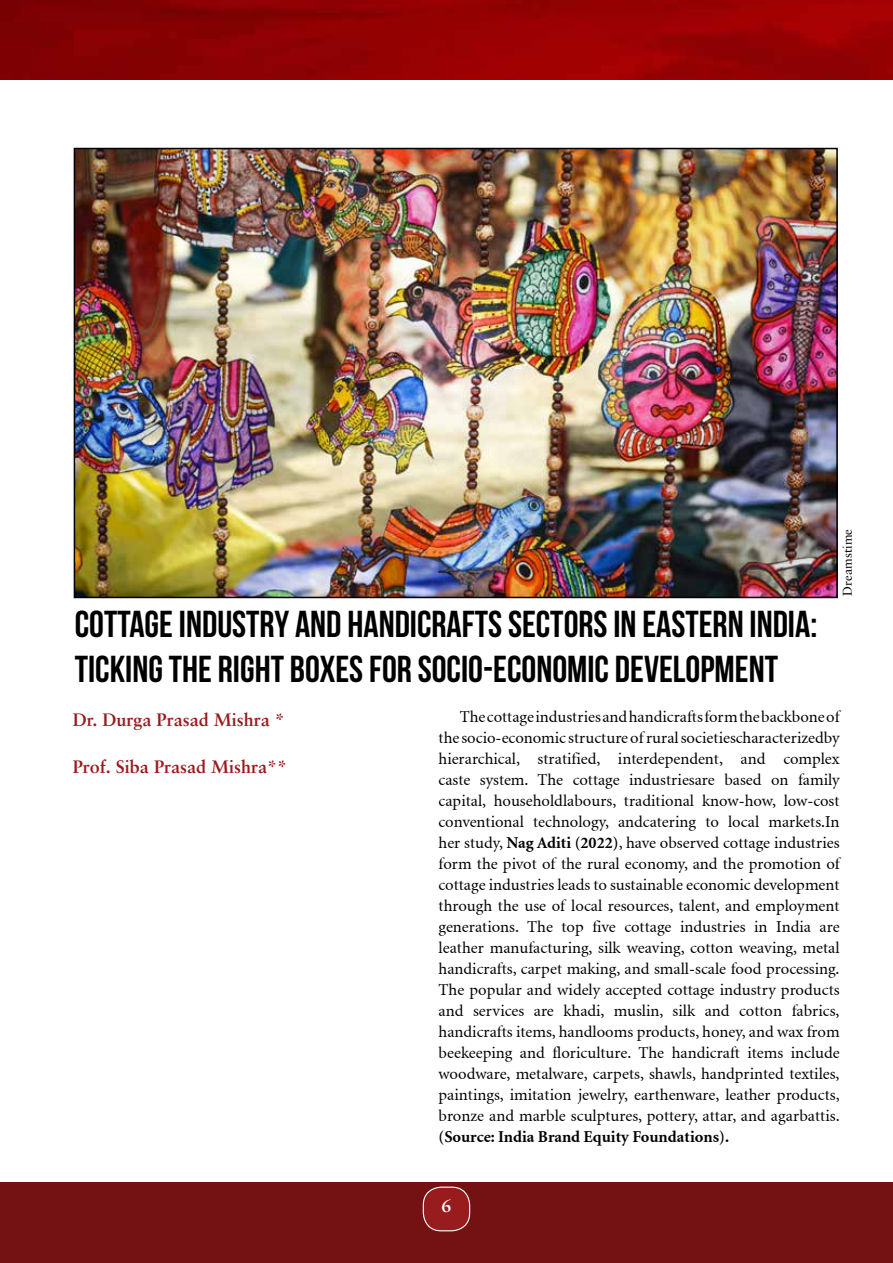
<style>
.page{position:relative;width:893px;height:1263px;background:#fff}
.page>*{position:absolute;margin:0;border:0;box-sizing:border-box;transform-origin:0 0}
.t1{font:700 37.5px/45px "Bebas Neue";color:#000}
.t2{font:700 18px "Sabon";color:#981b1e}
.t3{font:700 18px "Sabon";color:#fff}
.t4{font:16.5px/21px "Adobe Corporate ID Minion";color:#000;text-align:justify}
.t5{font:700 16.5px "Adobe Corporate ID Minion";color:#000}
.t6{font:12.75px "Sabon";color:#000}
.s1{font-weight:700}
</style>
<div class="page">
<div style="left:0;top:1183px;width:893px;height:80px;background:#741113"></div>
<div style="left:423px;top:1187px;width:47px;height:44px;background:#981b1e;border-radius:18px"></div>
<div style="left:423px;top:1186px;width:47px;height:45px;border:1px solid #fff;border-radius:18px"></div>
<img style="left:0;top:0;width:893px;height:79px">
<img style="left:77px;top:151px;width:758px;height:444px">
<div style="left:74px;top:148px;width:764px;height:450px;border:2px solid #000"></div>
<h1 class="t1" style="left:75px;top:601px;width:744px">COTTAGE INDUSTRY AND HANDICRAFTS SECTORS IN EASTERN INDIA:<br>TICKING THE RIGHT BOXES FOR SOCIO-ECONOMIC DEVELOPMENT</h1>
<p class="t6" style="left:840px;top:596px;width:68px;rotate:-90deg">Dreamstime</p>
<p class="t2" style="left:73px;top:709px;width:213px">Dr. Durga Prasad Mishra *</p>
<p class="t2" style="left:73px;top:755px;width:216px">Prof. Siba Prasad Mishra**</p>
<p class="t4" style="left:439px;top:707px;width:403px;text-indent:21px">The cottage industries and handicrafts form the backbone of the socio-economic structure of rural societiescharacterizedby hierarchical, stratified, interdependent, and complex caste system. The cottage industriesare based on family capital, householdlabours, traditional know-how, low-cost conventional technology, andcatering to local markets.In her study, <span class="s1">Nag Aditi (2022)</span>, have observed cottage industries form the pivot of the rural economy, and the promotion of cottage industries leads to sustainable economic development through the use of local resources, talent, and employment generations. The top five cottage industries in India are leather manufacturing, silk weaving, cotton weaving, metal handicrafts, carpet making, and small-scale food processing.<br>The popular and widely accepted cottage industry products and services are khadi, muslin, silk and cotton fabrics, handicrafts items, handlooms products, honey, and wax from beekeeping and floriculture. The handicraft items include woodware, metalware, carpets, shawls, handprinted textiles, paintings, imitation jewelry, earthenware, leather products, bronze and marble sculptures, pottery, attar, and agarbattis.</p>
<p class="t5" style="left:439px;top:1128px;width:292px">(Source: India Brand Equity Foundations).</p>
<p class="t3" style="left:441px;top:1194px;width:12px">6</p>
</div>
